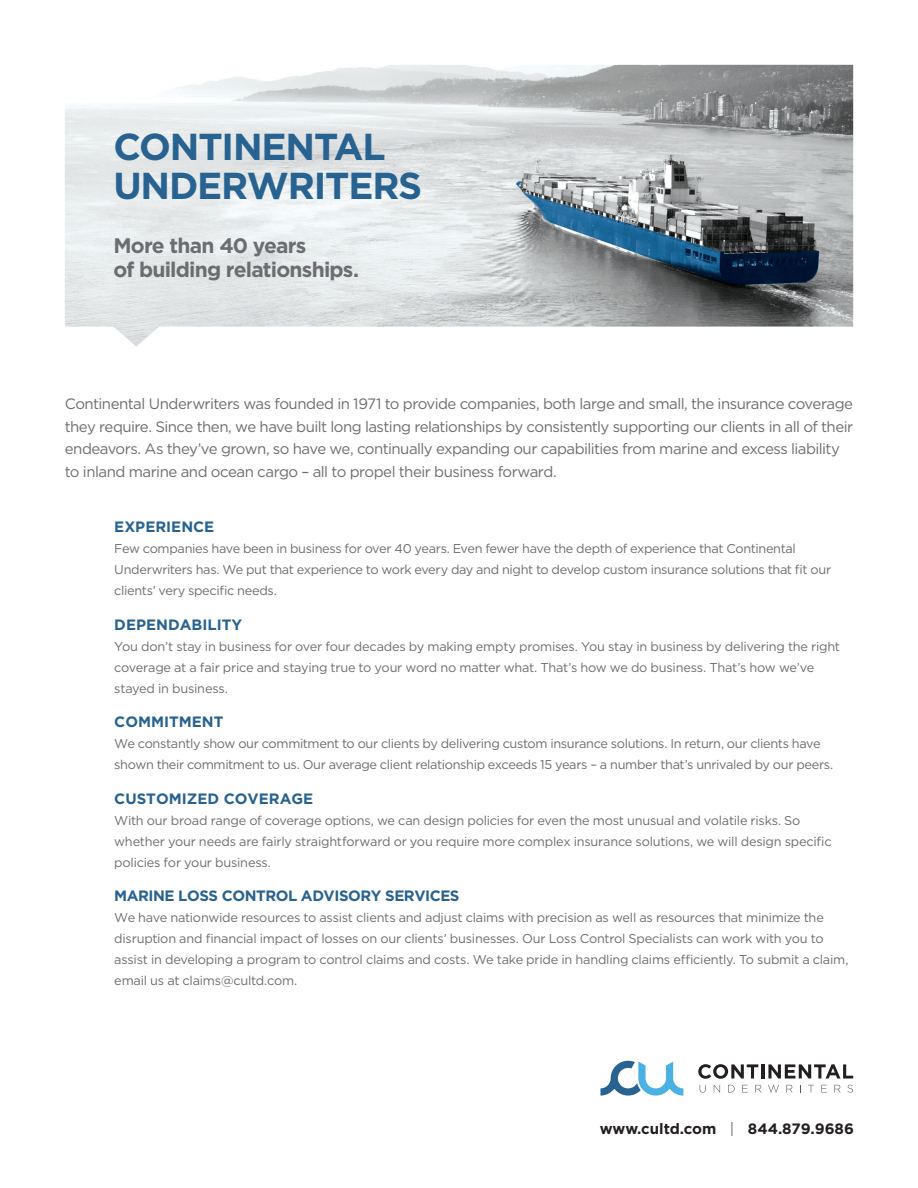
<style>
.page{position:relative;width:918px;height:1188px;background:#fff}
.page>*{position:absolute;margin:0;border:0;box-sizing:border-box;transform-origin:0 0}
.t1{font:700 37.5px "Gotham";letter-spacing:-.03em;color:#286290}
.t2{font:700 21px/24px "Gotham";letter-spacing:-.04em;color:#6c6d70}
.t3{font:15px/22.5px "Gotham";letter-spacing:-.035em;color:#6c6d70}
.t4{font:700 15px "Gotham";color:#286290}
.t5{font:700 15px "Gotham";letter-spacing:-.03em;color:#286290}
.t6{font:700 15px "Gotham";color:#231f20}
.t7{font:12.75px/21px "Gotham";letter-spacing:-.025em;color:#6c6d70}
.s1{font-weight:400;color:#6c6d70}
</style>
<div class="page">
<img style="left:65px;top:65px;width:788px;height:282px">
<svg style="left:600px;top:1061px;width:83px;height:35px"></svg>
<svg style="left:700px;top:1085px;width:6px;height:8px"></svg>
<svg style="left:714px;top:1085px;width:6px;height:7px"></svg>
<svg style="left:728px;top:1085px;width:7px;height:7px"></svg>
<svg style="left:742px;top:1085px;width:6px;height:7px"></svg>
<svg style="left:755px;top:1085px;width:6px;height:7px"></svg>
<svg style="left:768px;top:1085px;width:11px;height:8px"></svg>
<svg style="left:786px;top:1085px;width:7px;height:7px"></svg>
<svg style="left:808px;top:1085px;width:6px;height:7px"></svg>
<svg style="left:821px;top:1085px;width:6px;height:7px"></svg>
<svg style="left:834px;top:1085px;width:7px;height:7px"></svg>
<svg style="left:847px;top:1085px;width:6px;height:8px"></svg>
<svg style="left:698px;top:1064px;width:60px;height:15px"></svg>
<hr style="left:761px;top:1064px;width:3px;height:15px;background:#231f20">
<svg style="left:768px;top:1064px;width:85px;height:15px"></svg>
<p class="t1" style="left:113px;top:122px;width:274px">CONTINENTAL</p>
<p class="t1" style="left:113px;top:161px;width:310px">UNDERWRITERS</p>
<p class="t2" style="left:113px;top:234px;width:247px">More than 40 years<br>of building relationships.</p>
<p class="t3" style="left:65px;top:392px;width:790px">Continental Underwriters was founded in 1971 to provide companies, both large and small, the insurance coverage they require. Since then, we have built long lasting relationships by consistently supporting our clients in all of their endeavors. As they’ve grown, so have we, continually expanding our capabilities from marine and excess liability to inland marine and ocean cargo – all to propel their business forward.</p>
<p class="t4" style="left:114px;top:517px;width:102px">EXPERIENCE</p>
<p class="t7" style="left:114px;top:538px;width:718px">Few companies have been in business for over 40 years. Even fewer have the depth of experience that Continental<br>Underwriters has. We put that experience to work every day and night to develop custom insurance solutions that fit our clients’ very specific needs.</p>
<p class="t4" style="left:114px;top:615px;width:129px">DEPENDABILITY</p>
<p class="t7" style="left:114px;top:635px;width:727px">You don’t stay in business for over four decades by making empty promises. You stay in business by delivering the right coverage at a fair price and staying true to your word no matter what. That’s how we do business. That’s how we’ve stayed in business.</p>
<p class="t4" style="left:114px;top:712px;width:111px">COMMITMENT</p>
<p class="t7" style="left:114px;top:733px;width:720px">We constantly show our commitment to our clients by delivering custom insurance solutions. In return, our clients have shown their commitment to us. Our average client relationship exceeds 15 years – a number that’s unrivaled by our peers.</p>
<p class="t4" style="left:114px;top:789px;width:201px">CUSTOMIZED COVERAGE</p>
<p class="t7" style="left:114px;top:809px;width:719px">With our broad range of coverage options, we can design policies for even the most unusual and volatile risks. So whether your needs are fairly straightforward or you require more complex insurance solutions, we will design specific policies for your business.</p>
<p class="t5" style="left:114px;top:886px;width:347px">MARINE LOSS CONTROL ADVISORY SERVICES</p>
<p class="t7" style="left:114px;top:907px;width:736px">We have nationwide resources to assist clients and adjust claims with precision as well as resources that minimize the disruption and financial impact of losses on our clients’ businesses. Our Loss Control Specialists can work with you to assist in developing a program to control claims and costs. We take pride in handling claims efficiently. To submit a claim, email us at claims@cultd.com.</p>
<p class="t6" style="left:600px;top:1119px;width:256px">www.cultd.com <span class="s1">|</span> 844.879.9686</p>
</div>
